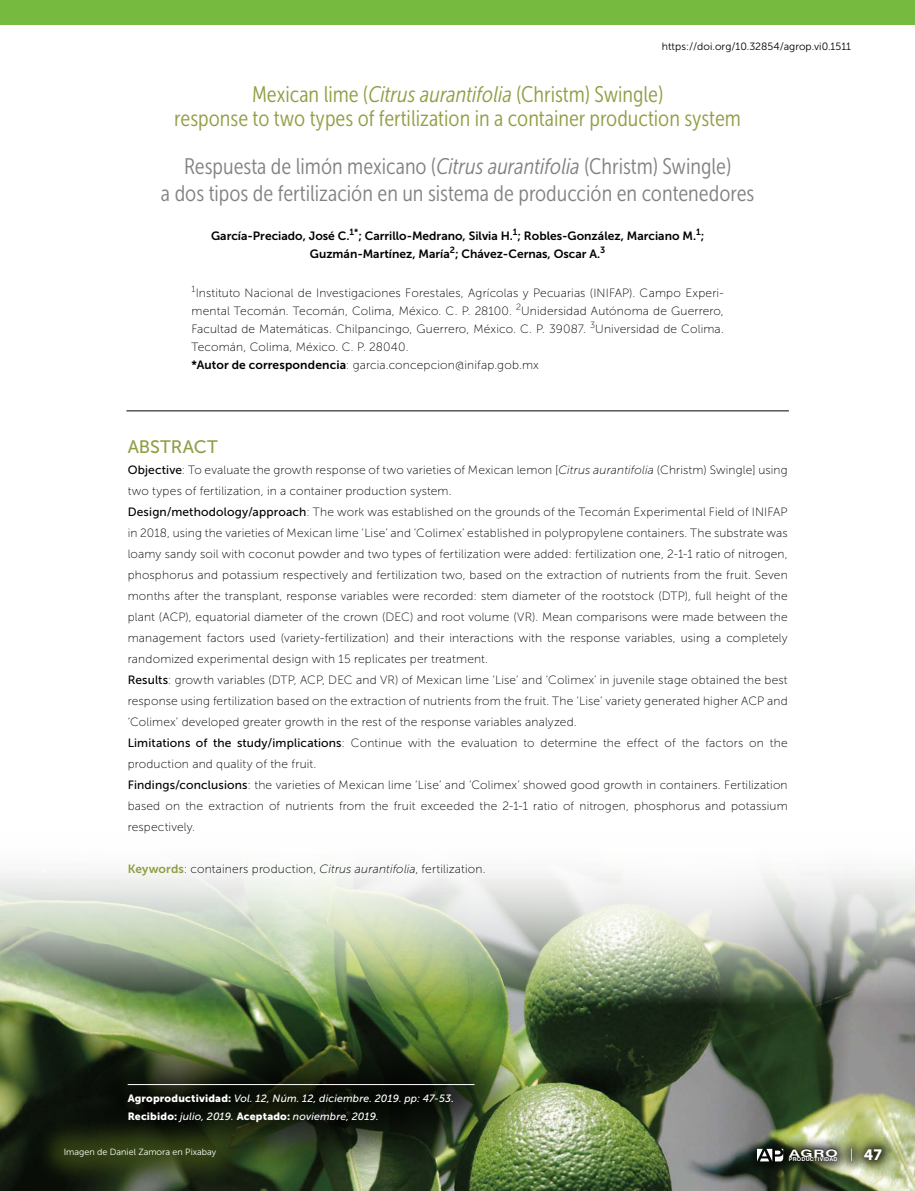
<style>
.page{position:relative;width:915px;height:1191px;background:#fff}
.page>*{position:absolute;margin:0;border:0;box-sizing:border-box;transform-origin:0 0}
.t1{font:22.5px/27px "Museo Sans Cond 300";color:#818383;text-align:center}
.t2{font:22.5px/24px "Museo Sans Cond 300";color:#939d44;text-align:center}
.t3{font:18px "Museo Sans 500";letter-spacing:-.005em;color:#939d44}
.t4{font:15px "Museo Sans 900";color:#fff}
.t5{font:12px/21px "Museo Sans 100";letter-spacing:.015em;color:#000}
.t6{font:12px/18px "Museo Sans 700";color:#000;text-align:center}
.t7{font:italic 10.5px/18px "Museo Sans 500";letter-spacing:.015em;color:#fff}
.t8{font:10.5px "Museo Sans 300";color:#000}
.t9{font:700 10.35px "Swiss 721 BT";color:#fff;scale:1.52 1}
.t10{font:9px "Museo Sans 300";color:#fff}
.t11{font:9px "Museo Sans 100";color:#000}
.t12{font:700 5.4px "Swiss 721 BT";letter-spacing:.03em;color:#fff}
.s1{font-style:italic}
.s2{font-family:"Museo Sans 700"}
.s3{font-family:"Museo Sans 500"}
.s4{font-family:"Museo Sans 700";color:#939d44}
.s5{font-family:"Museo Sans 900";font-style:normal}
</style>
<div class="page">
<img style="left:0;top:870px;width:914px;height:321px">
<div style="left:0;top:0;width:914px;height:24px;background:#76bb3f"></div>
<div style="left:60px;top:1016px;width:480px;height:172px;background:#000;opacity:.85"></div>
<hr style="left:128px;top:1084px;width:346px;height:1px;background:#fff">
<hr style="left:126px;top:410px;width:662px;height:1px;background:#000">
<div style="left:743px;top:1135px;width:151px;height:39px;background:#000;opacity:.75"></div>
<svg style="left:756px;top:1148px;width:27px;height:13px"></svg>
<svg style="left:850px;top:1148px;width:1px;height:13px"></svg>
<div style="left:34px;top:1118px;width:212px;height:69px;background:#3f5016;opacity:.75"></div>
<p class="t8" style="left:661px;top:41px;width:191px">https://doi.org/10.32854/agrop.vi0.1511</p>
<h1 class="t2" style="left:174px;top:82px;width:568px">Mexican lime (<span class="s1">Citrus aurantifolia</span> (Christm) Swingle)<br>response to two types of fertilization in a container production system</h1>
<h1 class="t1" style="left:161px;top:153px;width:594px">Respuesta de limón mexicano (<span class="s1">Citrus aurantifolia</span> (Christm) Swingle)<br>a dos tipos de fertilización en un sistema de producción en contenedores</h1>
<p class="t6" style="left:211px;top:227px;width:494px">García-Preciado, José C.<sup>1*</sup>; Carrillo-Medrano, Silvia H.<sup>1</sup>; Robles-González, Marciano M.<sup>1</sup>;<br>Guzmán-Martínez, María<sup>2</sup>; Chávez-Cernas, Oscar A.<sup>3</sup></p>
<p class="t11" style="left:191px;top:284px;width:5px">1</p>
<p class="t5" style="left:191px;top:284px;width:533px;line-height:18px;text-indent:4px">Instituto Nacional de Investigaciones Forestales, Agrícolas y Pecuarias (INIFAP). Campo Experi&shy;mental Tecomán. Tecomán, Colima, México. C. P. 28100. <sup>2</sup>Unidersidad Autónoma de Guerrero, Facultad de Matemáticas. Chilpancingo, Guerrero, México. C. P. 39087. <sup>3</sup>Universidad de Colima.<br>Tecomán, Colima, México. C. P. 28040.<br><span class="s2">*Autor de correspondencia</span>: garcia.concepcion@inifap.gob.mx</p>
<h2 class="t3" style="left:128px;top:437px;width:92px">ABSTRACT</h2>
<p class="t5" style="left:128px;top:459px;width:661px"><span class="s3">Objective</span>: To evaluate the growth response of two varieties of Mexican lemon [<span class="s1">Citrus aurantifolia</span> (Christm) Swingle] using two types of fertilization, in a container production system.<br><span class="s3">Design/methodology/approach</span>: The work was established on the grounds of the Tecomán Experimental Field of INIFAP in 2018, using the varieties of Mexican lime ‘Lise’ and ‘Colimex’ established in polypropylene containers. The substrate was loamy sandy soil with coconut powder and two types of fertilization were added: fertilization one, 2-1-1 ratio of nitrogen, phosphorus and potassium respectively and fertilization two, based on the extraction of nutrients from the fruit. Seven months after the transplant, response variables were recorded: stem diameter of the rootstock (DTP), full height of the plant (ACP), equatorial diameter of the crown (DEC) and root volume (VR). Mean comparisons were made between the management factors used (variety-fertilization) and their interactions with the response variables, using a completely randomized experimental design with 15 replicates per treatment.<br><span class="s3">Results</span>: growth variables (DTP, ACP, DEC and VR) of Mexican lime ‘Lise’ and ‘Colimex’ in juvenile stage obtained the best response using fertilization based on the extraction of nutrients from the fruit. The ‘Lise’ variety generated higher ACP and ‘Colimex’ developed greater growth in the rest of the response variables analyzed.<br><span class="s3">Limitations of the study/implications</span>: Continue with the evaluation to determine the effect of the factors on the production and quality of the fruit.<br><span class="s3">Findings/conclusions</span>: the varieties of Mexican lime ‘Lise’ and ‘Colimex’ showed good growth in containers. Fertilization based on the extraction of nutrients from the fruit exceeded the 2-1-1 ratio of nitrogen, phosphorus and potassium respectively.</p>
<p class="t5" style="left:128px;top:858px;width:359px"><span class="s4">Keywords</span>: containers production, <span class="s1">Citrus aurantifolia</span>, fertilization.</p>
<p class="t7" style="left:128px;top:1089px;width:328px"><span class="s5">Agroproductividad:</span> Vol. 12, Núm. 12, diciembre. 2019. pp: 47-53.<br><span class="s5">Recibido:</span> julio, 2019. <span class="s5">Aceptado:</span> noviembre, 2019.</p>
<p class="t10" style="left:64px;top:1147px;width:154px">Imagen de Daniel Zamora en Pixabay</p>
<p class="t9" style="left:788px;top:1145px;width:34px">AGRO</p>
<p class="t4" style="left:863px;top:1146px;width:20px">47</p>
<p class="t12" style="left:788px;top:1155px;width:50px">PRODUCTIVIDAD</p>
</div>
